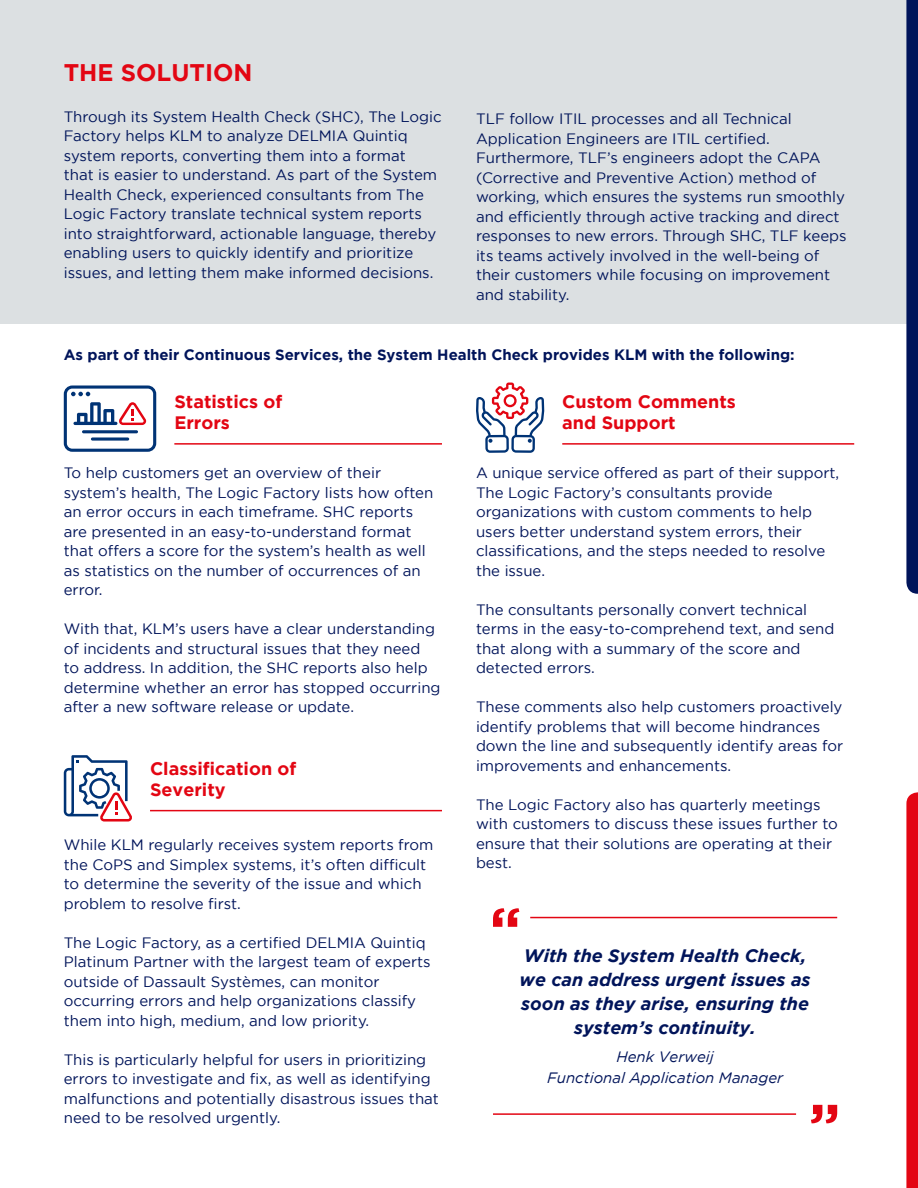
<style>
.page{position:relative;width:918px;height:1188px;background:#fff}
.page>*{position:absolute;margin:0;border:0;box-sizing:border-box;transform-origin:0 0}
.t1{font:700 24px "Gotham";color:#e30613}
.t2{font:italic 700 18px/24px "Gotham";color:#00145a;text-align:center}
.t3{font:700 18px/21px "Gotham";color:#e30613}
.t4{font:15px/19.5px "Gotham";color:#00145a}
.t5{font:700 15px "Gotham";color:#00145a}
.t6{font:italic 15px/21px "Gotham";color:#00145a;text-align:center}
</style>
<div class="page">
<div style="left:0;top:0;width:918px;height:323px;background:#dce0e2"></div>
<svg style="left:906px;top:0;width:12px;height:594px;background:#091c5f"></svg>
<svg style="left:906px;top:792px;width:12px;height:396px;background:#e4101c"></svg>
<hr style="left:174px;top:443px;width:268px;height:2px;background:#e30613">
<svg style="left:64px;top:386px;width:92px;height:66px"></svg>
<hr style="left:562px;top:443px;width:292px;height:2px;background:#e30613">
<hr style="left:150px;top:810px;width:292px;height:1px;background:#e30613">
<hr style="left:530px;top:917px;width:307px;height:1px;background:#e30613">
<svg style="left:493px;top:908px;width:26px;height:19px"></svg>
<hr style="left:493px;top:1113px;width:303px;height:2px;background:#e30613">
<svg style="left:811px;top:1105px;width:26px;height:18px"></svg>
<svg style="left:476px;top:383px;width:68px;height:70px"></svg>
<svg style="left:64px;top:755px;width:68px;height:67px"></svg>
<h1 class="t1" style="left:64px;top:59px;width:190px">THE SOLUTION</h1>
<p class="t4" style="left:64px;top:107px;width:379px">Through its System Health Check (SHC), The Logic Factory helps KLM to analyze DELMIA Quintiq system reports, converting them into a format<br>that is easier to understand. As part of the System Health Check, experienced consultants from The Logic Factory translate technical system reports into straightforward, actionable language, thereby enabling users to quickly identify and prioritize issues, and letting them make informed decisions.</p>
<p class="t4" style="left:476px;top:109px;width:372px">TLF follow ITIL processes and all Technical Application Engineers are ITIL certified.<br>Furthermore, TLF’s engineers adopt the CAPA (Corrective and Preventive Action) method of working, which ensures the systems run smoothly and efficiently through active tracking and direct responses to new errors. Through SHC, TLF keeps its teams actively involved in the well-being of their customers while focusing on improvement and stability.</p>
<p class="t5" style="left:64px;top:346px;width:732px">As part of their Continuous Services, the System Health Check provides KLM with the following:</p>
<p class="t3" style="left:174px;top:390px;width:110px">Statistics of<br>Errors</p>
<p class="t4" style="left:64px;top:463px;width:371px">To help customers get an overview of their system’s health, The Logic Factory lists how often an error occurs in each timeframe. SHC reports are presented in an easy-to-understand format that offers a score for the system’s health as well as statistics on the number of occurrences of an error.</p>
<p class="t4" style="left:64px;top:619px;width:378px">With that, KLM’s users have a clear understanding of incidents and structural issues that they need<br>to address. In addition, the SHC reports also help determine whether an error has stopped occurring after a new software release or update.</p>
<p class="t3" style="left:150px;top:757px;width:148px">Classification of<br>Severity</p>
<p class="t4" style="left:64px;top:835px;width:371px">While KLM regularly receives system reports from the CoPS and Simplex systems, it’s often difficult to determine the severity of the issue and which problem to resolve first.</p>
<p class="t4" style="left:64px;top:933px;width:369px">The Logic Factory, as a certified DELMIA Quintiq Platinum Partner with the largest team of experts outside of Dassault Systèmes, can monitor occurring errors and help organizations classify them into high, medium, and low priority.</p>
<p class="t4" style="left:64px;top:1050px;width:377px">This is particularly helpful for users in prioritizing errors to investigate and fix, as well as identifying malfunctions and potentially disastrous issues that need to be resolved urgently.</p>
<p class="t3" style="left:562px;top:390px;width:175px">Custom Comments and Support</p>
<p class="t4" style="left:476px;top:463px;width:365px">A unique service offered as part of their support, The Logic Factory’s consultants provide organizations with custom comments to help users better understand system errors, their classifications, and the steps needed to resolve the issue.</p>
<p class="t4" style="left:476px;top:599px;width:360px">The consultants personally convert technical terms in the easy-to-comprehend text, and send that along with a summary of the score and detected errors.</p>
<p class="t4" style="left:476px;top:697px;width:369px">These comments also help customers proactively identify problems that will become hindrances down the line and subsequently identify areas for improvements and enhancements.</p>
<p class="t4" style="left:476px;top:794px;width:363px">The Logic Factory also has quarterly meetings with customers to discuss these issues further to ensure that their solutions are operating at their best.</p>
<p class="t2" style="left:520px;top:943px;width:292px">With the System Health Check, we can address urgent issues as soon as they arise, ensuring the system’s continuity.</p>
<p class="t6" style="left:547px;top:1046px;width:238px">Henk Verweij<br>Functional Application Manager</p>
</div>
